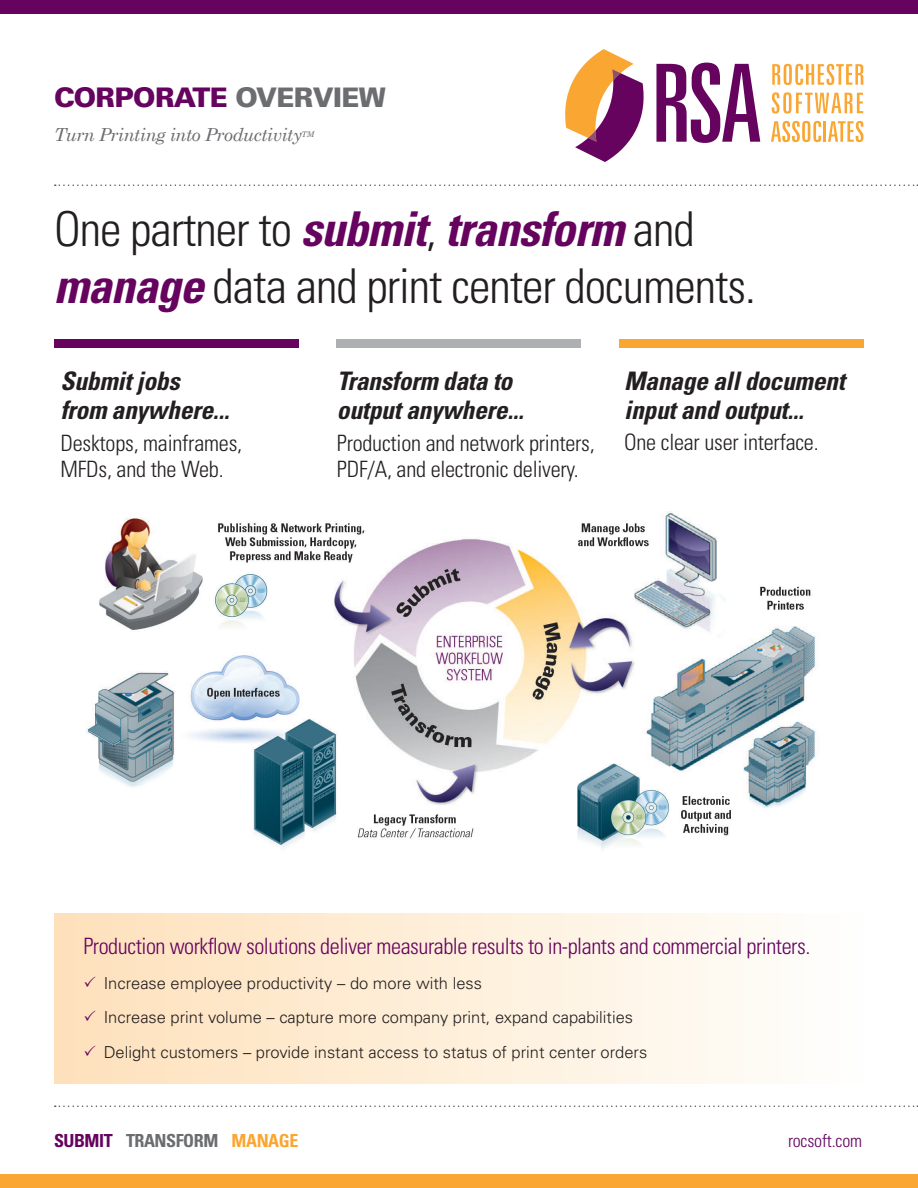
<style>
.page{position:relative;width:918px;height:1188px;background:#fff}
.page>*{position:absolute;margin:0;border:0;box-sizing:border-box;transform-origin:0 0}
.t1{font:300 condensed 48px/57px "Univers LT Std";letter-spacing:-.02em;color:#231f20}
.t2{font:900 27px "Univers LT Std";letter-spacing:-.025em;color:#65035f}
.t3{font:italic 700 condensed 25.5px/28.5px "Univers LT Std";letter-spacing:-.01em;color:#231f20}
.t4{font:300 condensed 22.5px/25.5px "Univers LT Std";letter-spacing:-.01em;color:#231f20}
.t5{font:300 condensed 22.5px "Univers LT Std";letter-spacing:-.02em;color:#65035f}
.t6{font:italic 18px "Century Schoolbook";letter-spacing:-.025em;color:#6c6d70}
.t7{font:300 condensed 18px "Univers LT Std";letter-spacing:-.01em;color:#65035f}
.t8{font:700 condensed 18px "Univers LT Std";letter-spacing:-.025em;color:#6c6d70}
.t9{font:700 condensed 18px "Univers LT Std";letter-spacing:-.025em;color:#65035f}
.t10{font:700 condensed 18px "Univers LT Std";letter-spacing:-.025em;color:#faa633}
.t11{font:300 16.5px "Univers LT Std";color:#231f20}
.t12{font:italic 7.8px "Century Schoolbook";color:#6c6d70}
.s1{color:#6c6d70}
.s2{font-weight:700;font-style:italic;color:#65035f}
.s3{color:#65035f}
</style>
<div class="page">
<svg style="left:55px;top:185px;width:863px;height:1px"></svg>
<div style="left:0;top:0;width:918px;height:14px;background:#65035f"></div>
<div style="left:0;top:1174px;width:918px;height:14px;background:#faa633"></div>
<svg style="left:565px;top:49px;width:79px;height:113px"></svg>
<svg style="left:656px;top:63px;width:104px;height:80px"></svg>
<svg style="left:772px;top:64px;width:91px;height:21px"></svg>
<svg style="left:772px;top:92px;width:91px;height:22px"></svg>
<svg style="left:771px;top:121px;width:50px;height:21px"></svg>
<hr style="left:824px;top:121px;width:2px;height:21px;background:#faa633">
<svg style="left:828px;top:121px;width:35px;height:21px"></svg>
<svg style="left:55px;top:1106px;width:863px;height:1px"></svg>
<div style="left:54px;top:914px;width:810px;height:170px;background:linear-gradient(to right,#fee0ba,#fefffd)"></div>
<img style="left:86px;top:512px;width:730px;height:338px">
<div style="left:54px;top:339px;width:244px;height:9px;background:#65035f"></div>
<div style="left:620px;top:339px;width:244px;height:9px;background:#faa633"></div>
<div style="left:337px;top:339px;width:244px;height:9px;background:#aeafb3"></div>
<p class="t2" style="left:54px;top:80px;width:333px">CORPORATE <span class="s1">OVERVIEW</span></p>
<p class="t6" style="left:54px;top:121px;width:250px">Turn Printing into Productivity</p>
<p class="t12" style="left:302px;top:128px;width:14px">TM</p>
<p class="t1" style="left:54px;top:201px;width:703px">One partner to <span class="s2">submit</span>, <span class="s2">transform</span> and <span class="s2">manage</span> data and print center documents.</p>
<p class="t3" style="left:60px;top:367px;width:170px">Submit jobs from anywhere...</p>
<p class="t4" style="left:60px;top:431px;width:183px">Desktops, mainframes,<br>MFDs, and the Web.</p>
<p class="t3" style="left:337px;top:367px;width:188px">Transform data to output anywhere...</p>
<p class="t4" style="left:337px;top:431px;width:259px">Production and network printers,<br>PDF/A, and electronic delivery.</p>
<p class="t3" style="left:624px;top:367px;width:222px">Manage all document input and output...</p>
<p class="t4" style="left:624px;top:429px;width:196px">One clear user interface.</p>
<p class="t5" style="left:83px;top:933px;width:728px">Production workflow solutions deliver measurable results to in-plants and commercial printers.</p>
<p class="t11" style="left:83px;top:973px;width:400px"><span class="s3">✓</span> Increase employee productivity – do more with less</p>
<p class="t11" style="left:83px;top:1008px;width:551px"><span class="s3">✓</span> Increase print volume – capture more company print, expand capabilities</p>
<p class="t11" style="left:83px;top:1042px;width:565px"><span class="s3">✓</span> Delight customers – provide instant access to status of print center orders</p>
<p class="t9" style="left:54px;top:1130px;width:60px">SUBMIT</p>
<p class="t8" style="left:126px;top:1130px;width:94px">TRANSFORM</p>
<p class="t10" style="left:232px;top:1130px;width:68px">MANAGE</p>
<p class="t7" style="left:788px;top:1130px;width:76px">rocsoft.com</p>
</div>
